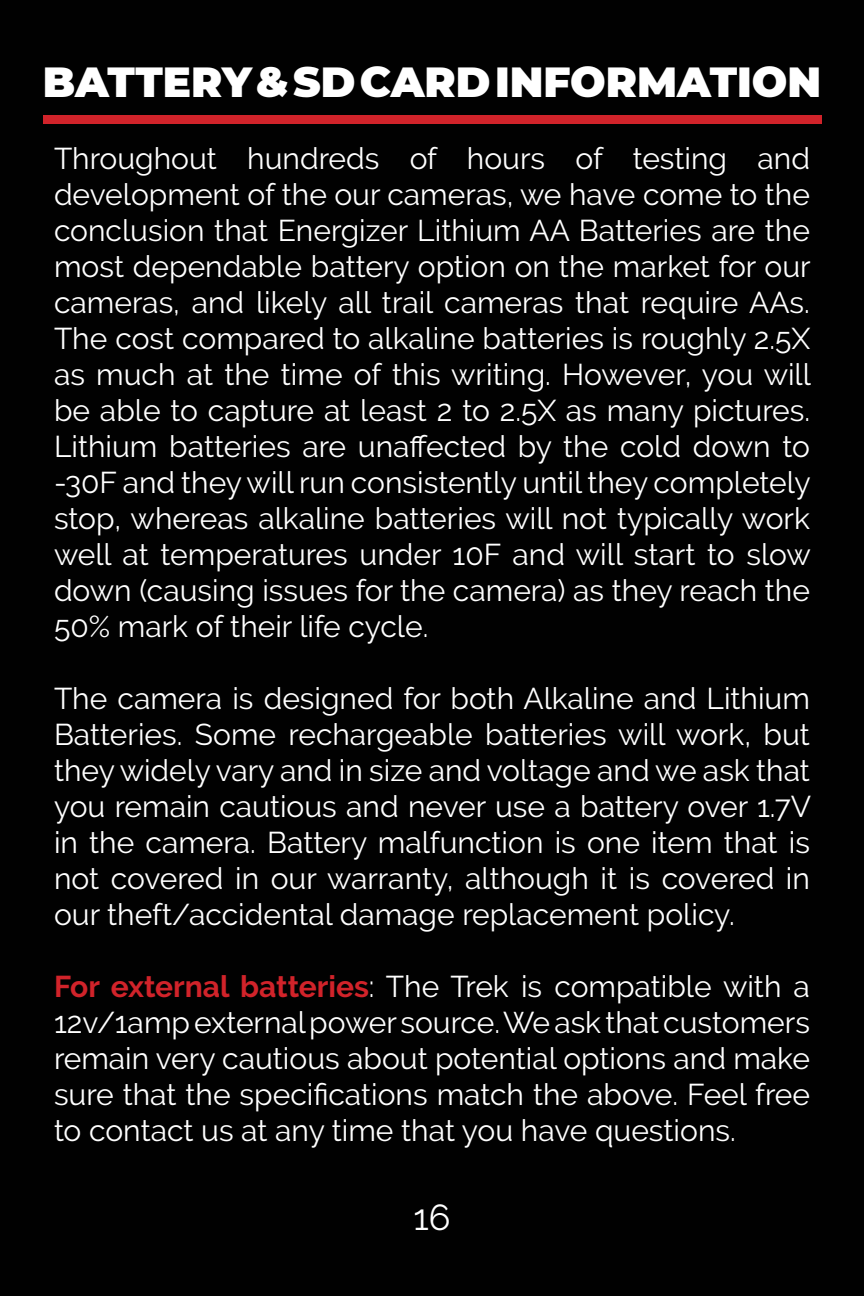
<style>
.page{position:relative;width:864px;height:1296px;background:#010101}
.page>*{position:absolute;margin:0;border:0;box-sizing:border-box;transform-origin:0 0}
.t1{font:900 42px "Montserrat";color:#fff}
.t2{font:36px "Raleway";color:#fff}
.t3{font:30px/36px "Raleway";color:#fff;text-align:justify}
.s1{font-weight:700;color:#d1232a}
</style>
<div class="page">
<div style="left:43px;top:115px;width:778px;height:8px;background:#d1232a"></div>
<p class="t1" style="left:43px;top:51px;width:780px">BATTERY &amp; SD CARD INFORMATION</p>
<p class="t3" style="left:54px;top:141px;width:758px">Throughout hundreds of hours of testing and development of the our cameras, we have come to the conclusion that Energizer Lithium AA Batteries are the most dependable battery option on the market for our cameras, and likely all trail cameras that require AAs.<br>The cost compared to alkaline batteries is roughly 2.5X as much at the time of this writing. However, you will be able to capture at least 2 to 2.5X as many pictures.<br>Lithium batteries are unaffected by the cold down to -30F and they will run consistently until they completely stop, whereas alkaline batteries will not typically work well at temperatures under 10F and will start to slow down (causing issues for the camera) as they reach the 50% mark of their life cycle.</p>
<p class="t3" style="left:54px;top:681px;width:759px">The camera is designed for both Alkaline and Lithium Batteries. Some rechargeable batteries will work, but they widely vary and in size and voltage and we ask that you remain cautious and never use a battery over 1.7V in the camera. Battery malfunction is one item that is not covered in our warranty, although it is covered in our theft/accidental damage replacement policy.</p>
<p class="t3" style="left:54px;top:969px;width:758px"><span class="s1">For external batteries</span>: The Trek is compatible with a 12v/1amp external power source. We ask that customers remain very cautious about potential options and make sure that the specifications match the above. Feel free to contact us at any time that you have questions.</p>
<p class="t2" style="left:413px;top:1197px;width:39px">16</p>
</div>
